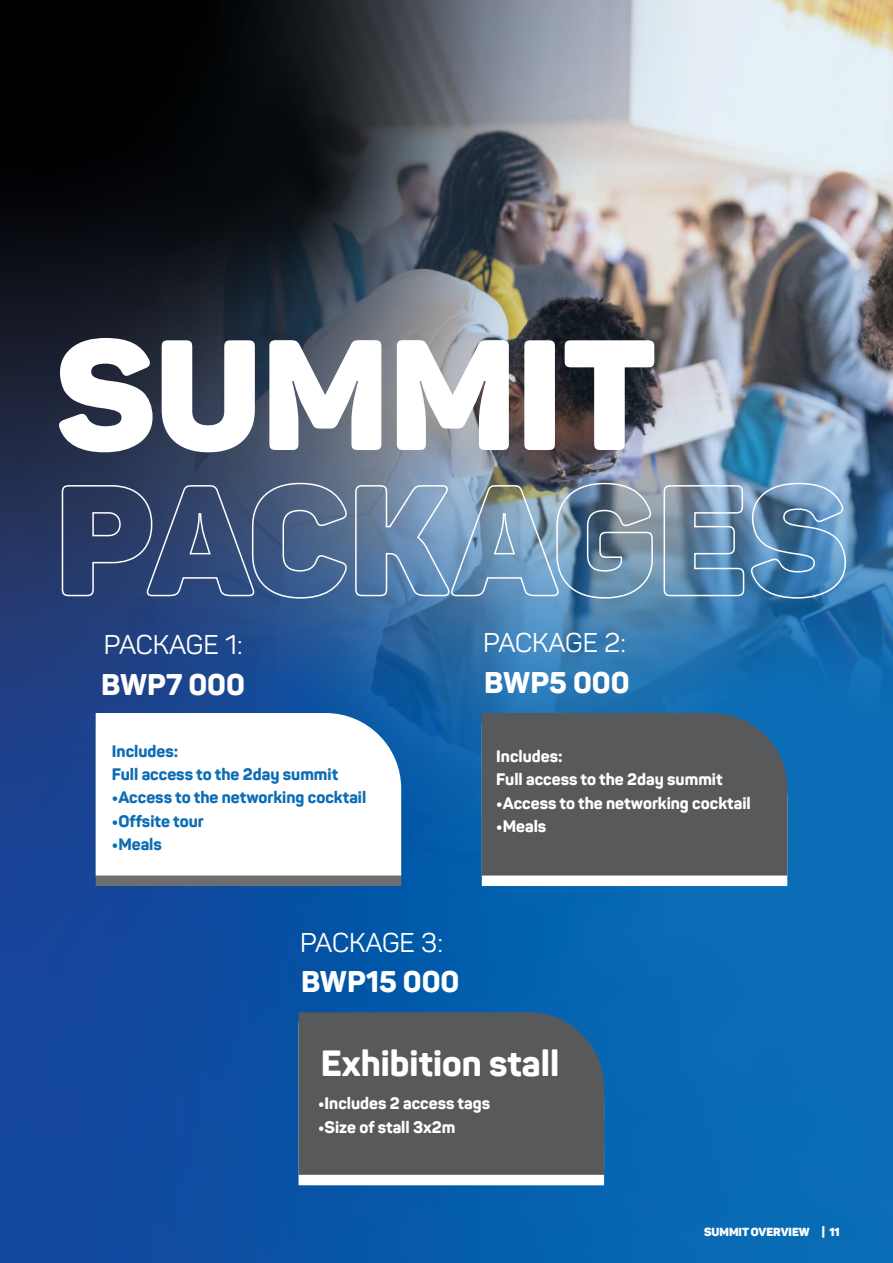
<style>
.page{position:relative;width:893px;height:1263px;background:#fff}
.page>*{position:absolute;margin:0;border:0;box-sizing:border-box;transform-origin:0 0}
.t1{font:900 154.5px "Panton";color:#fff}
.t2{font:800 36px "Panton";color:#fff}
.t3{font:800 29.55px "Panton";color:#fff}
.t4{font:26.85px "Panton";letter-spacing:-.01em;color:#fff}
.t5{font:800 16.5px/23.2px "Panton";color:#fff}
.t6{font:800 16.5px/23.2px "Panton";color:#0c6db6}
.t7{font:900 11.55px "Panton";color:#fff}
</style>
<div class="page">
<img style="left:0;top:0;width:893px;height:1263px">
<img style="left:61px;top:482px;width:593px;height:117px">
<svg style="left:663px;top:482px;width:184px;height:117px;background:#6791b4"></svg>
<svg style="left:96px;top:875px;width:305px;height:11px;background:#747577"></svg>
<svg style="left:96px;top:713px;width:305px;height:162px"></svg>
<svg style="left:482px;top:875px;width:305px;height:11px"></svg>
<div style="left:482px;top:713px;width:305px;height:162px;background:#58595b"></div>
<svg style="left:299px;top:1175px;width:305px;height:10px"></svg>
<div style="left:299px;top:1012px;width:305px;height:163px;background:#58595b"></div>
<h1 class="t1" style="left:55px;top:297px;width:603px">SUMMIT</h1>
<h3 class="t4" style="left:104px;top:628px;width:140px">PACKAGE 1:</h3>
<h3 class="t3" style="left:101px;top:665px;width:145px">BWP7 000</h3>
<p class="t6" style="left:112px;top:739px;width:228px">Includes:<br>Full access to the 2day summit</p>
<p class="t6" style="left:112px;top:786px;width:256px">•Access to the networking cocktail</p>
<p class="t6" style="left:112px;top:809px;width:93px">•Offsite tour</p>
<p class="t6" style="left:112px;top:832px;width:52px">•Meals</p>
<h3 class="t4" style="left:483px;top:626px;width:144px">PACKAGE 2:</h3>
<h3 class="t3" style="left:484px;top:664px;width:147px">BWP5 000</h3>
<p class="t5" style="left:496px;top:744px;width:228px">Includes:<br>Full access to the 2day summit</p>
<p class="t5" style="left:496px;top:791px;width:256px">•Access to the networking cocktail</p>
<p class="t5" style="left:496px;top:814px;width:52px">•Meals</p>
<h3 class="t4" style="left:300px;top:926px;width:144px">PACKAGE 3:</h3>
<h3 class="t3" style="left:301px;top:963px;width:160px">BWP15 000</h3>
<h2 class="t2" style="left:321px;top:1040px;width:240px">Exhibition stall</h2>
<p class="t5" style="left:318px;top:1092px;width:174px">•Includes 2 access tags</p>
<p class="t5" style="left:318px;top:1115px;width:139px">•Size of stall 3x2m</p>
<p class="t7" style="left:704px;top:1224px;width:137px">SUMMIT OVERVIEW | 11</p>
</div>
